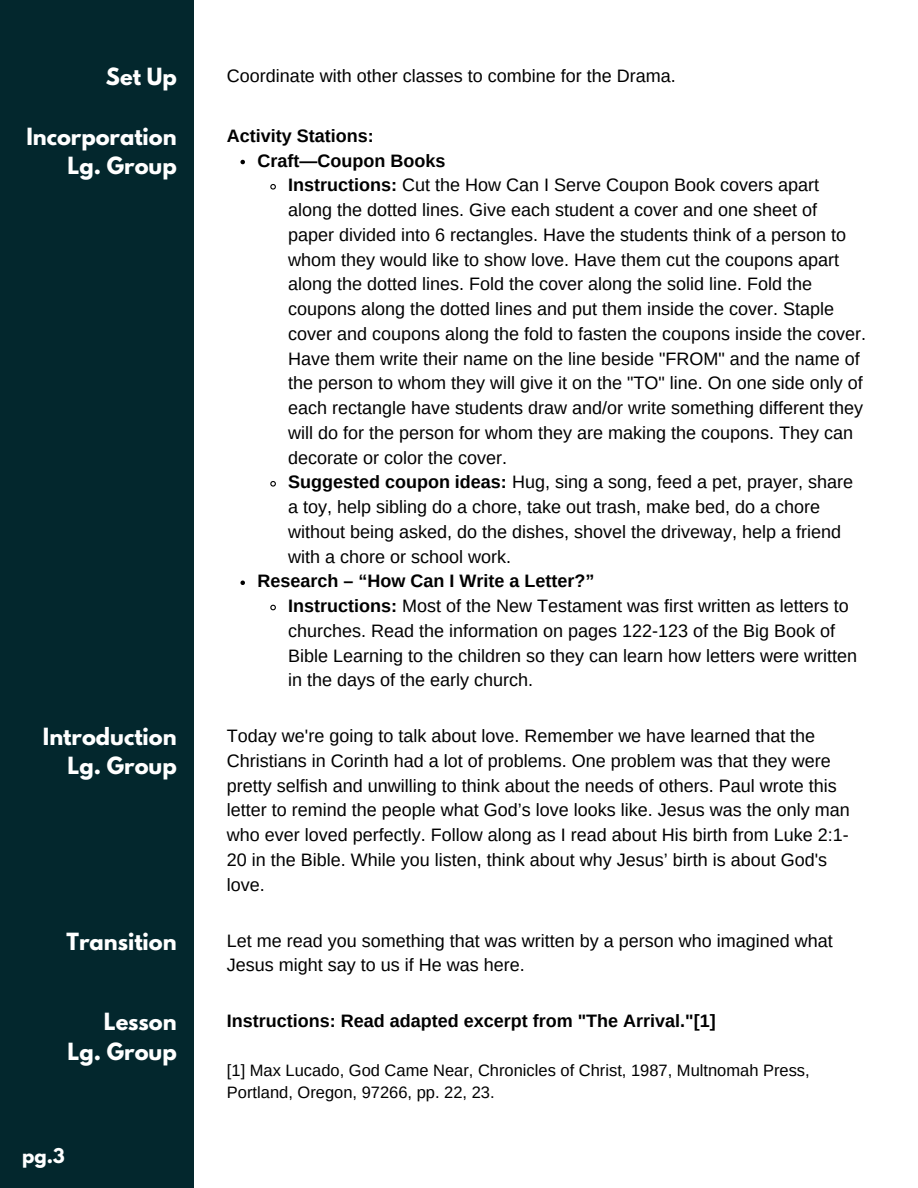
<style>
.page{position:relative;width:918px;height:1188px;background:#fff}
.page>*{position:absolute;margin:0;border:0;box-sizing:border-box;transform-origin:0 0}
.t1{font:700 21px/29.2px "League Spartan";color:#fff;text-align:right}
.t2{font:18px/24.8px "Arimo";color:#000}
.t3{font:700 18px "Arimo";color:#000}
.t4{font:700 18px "League Spartan";color:#fff}
.t5{font:16.5px/22.5px "Arimo";color:#000}
.s1{font-weight:700}
</style>
<div class="page">
<div style="left:0;top:0;width:194px;height:1188px;background:#03272d"></div>
<svg style="left:240px;top:160px;width:5px;height:4px"></svg>
<svg style="left:270px;top:184px;width:6px;height:6px"></svg>
<svg style="left:270px;top:481px;width:6px;height:6px"></svg>
<svg style="left:240px;top:581px;width:5px;height:4px"></svg>
<svg style="left:270px;top:604px;width:6px;height:7px"></svg>
<p class="t1" style="left:106px;top:65px;width:72px">Set Up</p>
<p class="t2" style="left:227px;top:63px;width:450px">Coordinate with other classes to combine for the Drama.</p>
<p class="t1" style="left:26px;top:124px;width:152px">Incorporation<br>Lg. Group</p>
<h2 class="t3" style="left:227px;top:125px;width:148px">Activity Stations:</h2>
<h1 class="t3" style="left:258px;top:150px;width:189px">Craft—Coupon Books</h1>
<p class="t2" style="left:288px;top:173px;width:579px"><span class="s1">Instructions:</span> Cut the How Can I Serve Coupon Book covers apart along the dotted lines. Give each student a cover and one sheet of paper divided into 6 rectangles. Have the students think of a person to whom they would like to show love. Have them cut the coupons apart along the dotted lines. Fold the cover along the solid line. Fold the coupons along the dotted lines and put them inside the cover. Staple cover and coupons along the fold to fasten the coupons inside the cover.<br>Have them write their name on the line beside "FROM" and the name of the person to whom they will give it on the "TO" line. On one side only of each rectangle have students draw and/or write something different they will do for the person for whom they are making the coupons. They can decorate or color the cover.</p>
<h1 class="t2" style="left:288px;top:470px;width:566px"><span class="s1">Suggested coupon ideas:</span> Hug, sing a song, feed a pet, prayer, share a toy, help sibling do a chore, take out trash, make bed, do a chore without being asked, do the dishes, shovel the driveway, help a friend with a chore or school work.</h1>
<h2 class="t3" style="left:258px;top:571px;width:338px">Research – “How Can I Write a Letter?”</h2>
<p class="t2" style="left:288px;top:593px;width:570px"><span class="s1">Instructions:</span> Most of the New Testament was first written as letters to churches. Read the information on pages 122-123 of the Big Book of Bible Learning to the children so they can learn how letters were written in the days of the early church.</p>
<p class="t1" style="left:43px;top:725px;width:135px">Introduction<br>Lg. Group</p>
<h1 class="t2" style="left:227px;top:723px;width:624px">Today we're going to talk about love. Remember we have learned that the Christians in Corinth had a lot of problems. One problem was that they were pretty selfish and unwilling to think about the needs of others. Paul wrote this letter to remind the people what God’s love looks like. Jesus was the only man who ever loved perfectly. Follow along as I read about His birth from Luke 2:1- 20 in the Bible. While you listen, think about why Jesus’ birth is about God's love.</h1>
<p class="t1" style="left:67px;top:929px;width:112px">Transition</p>
<h1 class="t2" style="left:227px;top:928px;width:607px">Let me read you something that was written by a person who imagined what<br>Jesus might say to us if He was here.</h1>
<p class="t1" style="left:68px;top:1010px;width:111px">Lesson<br>Lg. Group</p>
<h1 class="t3" style="left:227px;top:1011px;width:490px">Instructions: Read adapted excerpt from "The Arrival."[1]</h1>
<h2 class="t5" style="left:227px;top:1059px;width:584px">[1] Max Lucado, God Came Near, Chronicles of Christ, 1987, Multnomah Press,<br>Portland, Oregon, 97266, pp. 22, 23.</h2>
<p class="t4" style="left:22px;top:1146px;width:44px">pg.3</p>
</div>
